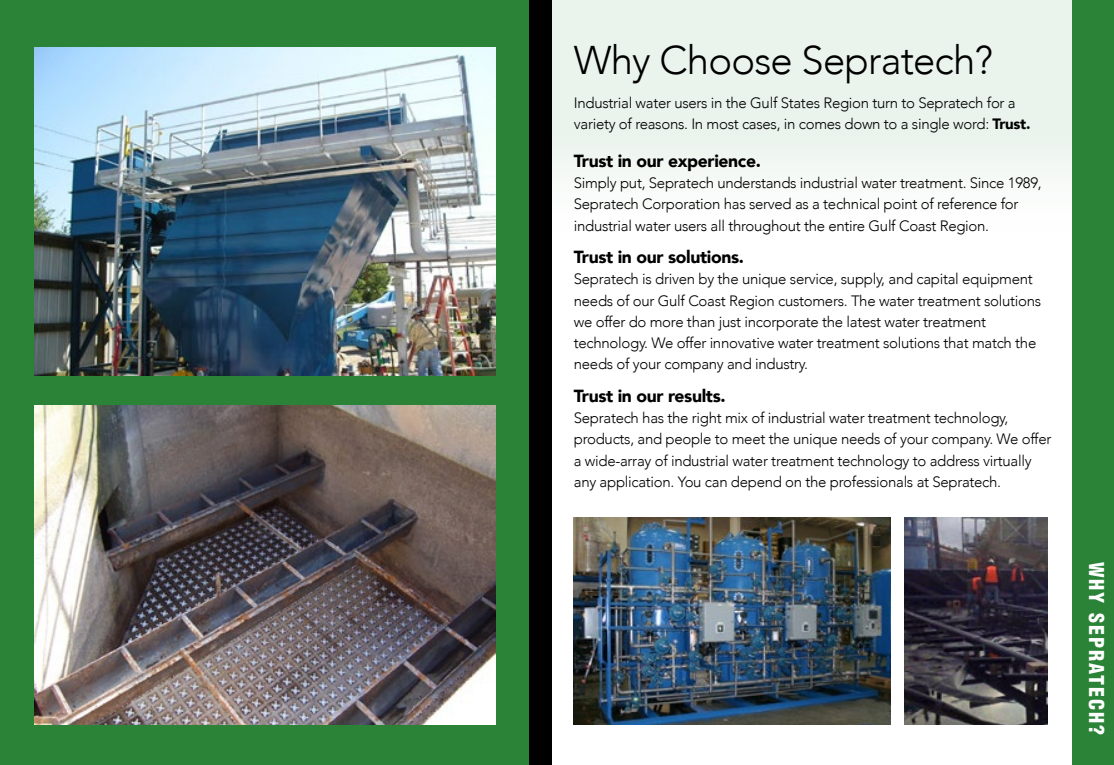
<style>
.page{position:relative;width:1114px;height:765px;background:#fff}
.page>*{position:absolute;margin:0;border:0;box-sizing:border-box;transform-origin:0 0}
.t1{font:300 40px "Avenir";letter-spacing:-.02em;color:#000}
.t2{font:900 condensed 20px "Helvetica";letter-spacing:.1em;color:#fff}
.t3{font:900 17.5px "Avenir";letter-spacing:-.02em;color:#000}
.t4{font:300 15px/21.2px "Avenir";letter-spacing:-.02em;color:#000}
.s1{font-weight:900}
</style>
<div class="page">
<div style="left:0;top:0;width:541px;height:765px;background:#2a8336"></div>
<div style="left:552px;top:0;width:527px;height:257px;background:linear-gradient(to bottom,#e3efe6,#fcfdfc)"></div>
<img style="left:574px;top:518px;width:317px;height:207px">
<img style="left:904px;top:518px;width:143px;height:207px">
<img style="left:35px;top:47px;width:460px;height:328px">
<img style="left:35px;top:405px;width:460px;height:320px">
<div style="left:530px;top:0;width:22px;height:765px;background:#000"></div>
<div style="left:1073px;top:0;width:41px;height:765px;background:#2a8336"></div>
<h1 class="t1" style="left:574px;top:36px;width:421px">Why Choose Sepratech?</h1>
<p class="t4" style="left:574px;top:92px;width:458px">Industrial water users in the Gulf States Region turn to Sepratech for a variety of reasons. In most cases, in comes down to a single word: <span class="s1">Trust.</span></p>
<p class="t3" style="left:574px;top:146px;width:189px">Trust in our experience.</p>
<p class="t4" style="left:574px;top:172px;width:469px">Simply put, Sepratech understands industrial water treatment. Since 1989,<br>Sepratech Corporation has served as a technical point of reference for industrial water users all throughout the entire Gulf Coast Region.</p>
<p class="t3" style="left:574px;top:242px;width:172px">Trust in our solutions.</p>
<p class="t4" style="left:574px;top:269px;width:469px">Sepratech is driven by the unique service, supply, and capital equipment needs of our Gulf Coast Region customers. The water treatment solutions we offer do more than just incorporate the latest water treatment technology. We offer innovative water treatment solutions that match the needs of your company and industry.</p>
<p class="t3" style="left:574px;top:381px;width:153px">Trust in our results.</p>
<p class="t4" style="left:574px;top:407px;width:479px">Sepratech has the right mix of industrial water treatment technology, products, and people to meet the unique needs of your company. We offer a wide-array of industrial water treatment technology to address virtually any application. You can depend on the professionals at Sepratech.</p>
<h2 class="t2" style="left:1109px;top:562px;width:175px;rotate:90deg">WHY SEPRATECH?</h2>
</div>
